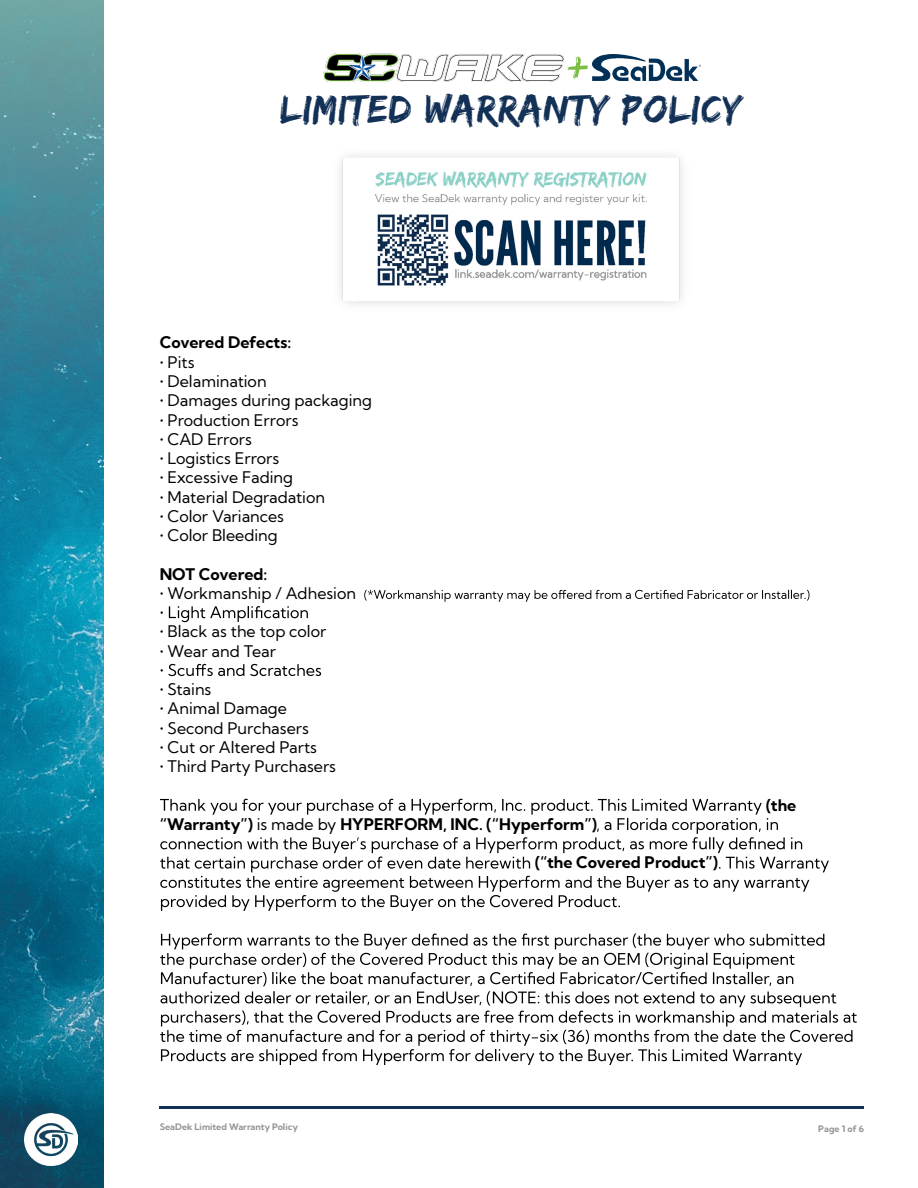
<style>
.page{position:relative;width:918px;height:1188px;background:#fff}
.page>*{position:absolute;margin:0;border:0;box-sizing:border-box;transform-origin:0 0}
.t1{font:40.5px "Edo SZ";letter-spacing:.025em;color:#133156}
.t2{font:16.05px "Kumbh Sans";color:#000}
.t3{font:9px "Kumbh Sans";color:#939598}
</style>
<div class="page">
<img style="left:592px;top:55px;width:108px;height:25px">
<svg style="left:568px;top:56px;width:20px;height:23px"></svg>
<img style="left:324px;top:53px;width:240px;height:29px">
<hr style="left:159px;top:1106px;width:705px;height:3px;background:#133156">
<svg style="left:0;top:0;width:104px;height:1188px;background:#23819a"></svg>
<svg style="left:364px;top:590px;width:445px;height:12px"></svg>
<svg style="left:161px;top:606px;width:147px;height:16px"></svg>
<svg style="left:161px;top:664px;width:160px;height:12px"></svg>
<svg style="left:160px;top:799px;width:669px;height:112px"></svg>
<svg style="left:160px;top:933px;width:697px;height:132px"></svg>
<img style="left:340px;top:155px;width:343px;height:150px">
<h1 class="t1" style="left:280px;top:86px;width:463px">LIMITED WARRANTY POLICY</h1>
<p class="t2" style="left:160px;top:333px;width:133px">Covered Defects:</p>
<p class="t2" style="left:160px;top:352px;width:36px">• Pits</p>
<p class="t2" style="left:160px;top:371px;width:108px">• Delamination</p>
<p class="t2" style="left:160px;top:390px;width:214px">• Damages during packaging</p>
<p class="t2" style="left:160px;top:410px;width:140px">• Production Errors</p>
<p class="t2" style="left:160px;top:429px;width:94px">• CAD Errors</p>
<p class="t2" style="left:160px;top:448px;width:121px">• Logistics Errors</p>
<p class="t2" style="left:160px;top:467px;width:135px">• Excessive Fading</p>
<p class="t2" style="left:160px;top:487px;width:167px">• Material Degradation</p>
<p class="t2" style="left:160px;top:506px;width:126px">• Color Variances</p>
<p class="t2" style="left:160px;top:525px;width:119px">• Color Bleeding</p>
<p class="t2" style="left:160px;top:564px;width:109px">NOT Covered:</p>
<p class="t2" style="left:160px;top:583px;width:198px">• Workmanship / Adhesion</p>
<p class="t2" style="left:160px;top:622px;width:168px">• Black as the top color</p>
<p class="t2" style="left:160px;top:641px;width:118px">• Wear and Tear</p>
<p class="t2" style="left:160px;top:679px;width:53px">• Stains</p>
<p class="t2" style="left:160px;top:699px;width:129px">• Animal Damage</p>
<p class="t2" style="left:160px;top:718px;width:151px">• Second Purchasers</p>
<p class="t2" style="left:160px;top:737px;width:159px">• Cut or Altered Parts</p>
<p class="t2" style="left:160px;top:756px;width:178px">• Third Party Purchasers</p>
<p class="t2" style="left:160px;top:814px;width:439px">“Warranty”) is made by HYPERFORM, INC. (“Hyperform”)</p>
<p class="t2" style="left:535px;top:853px;width:184px">(“the Covered Product”)</p>
<p class="t2" style="left:766px;top:795px;width:32px">(the</p>
<p class="t3" style="left:160px;top:1121px;width:140px">SeaDek Limited Warranty Policy</p>
<p class="t3" style="left:818px;top:1123px;width:47px">Page 1 of 6</p>
</div>
